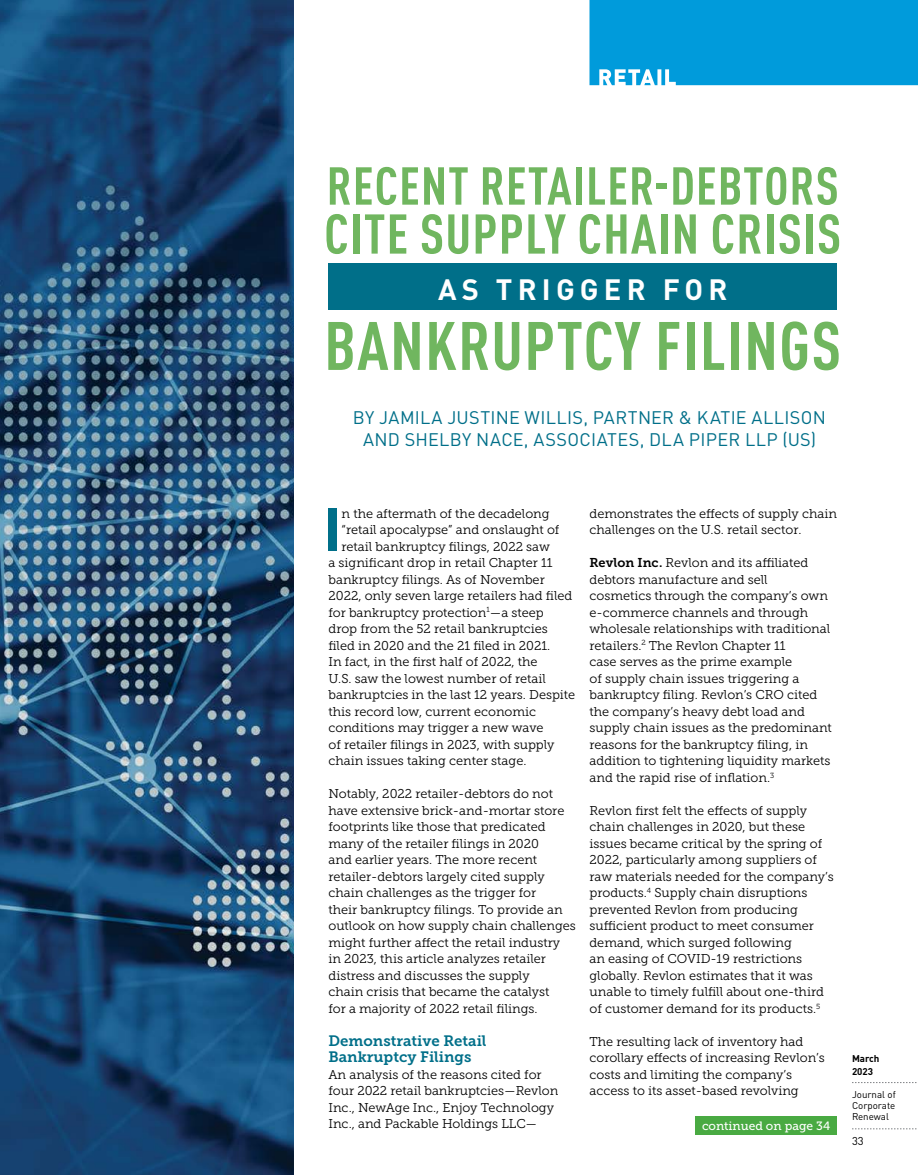
<style>
.page{position:relative;width:918px;height:1175px;background:#fff}
.page>*{position:absolute;margin:0;border:0;box-sizing:border-box;transform-origin:0 0}
.t1{font:700 condensed 67.35px "DINOT";letter-spacing:.02em;color:#70b65f}
.t2{font:700 59.1px "DINOT";color:#006f89}
.t3{font:700 condensed 55.05px "DINOT";letter-spacing:.02em;color:#70b65f}
.t4{font:700 condensed 52.5px "DINOT";letter-spacing:.02em;color:#70b65f}
.t5{font:700 29.1px "DINOT";letter-spacing:.18em;color:#fff}
.t6{font:18px/21.6px "DINOT";letter-spacing:.015em;color:#006f89;text-align:center}
.t7{font:15px/16.5px "Museo Slab 700";color:#006f89}
.t8{font:12.75px/16.5px "Museo Slab 300";color:#000}
.t9{font:12px "Museo Slab 500";color:#fff}
.t10{font:11.25px "DINOT";color:#000}
.t11{font:9.75px/11.2px "DINOT";color:#000;text-align:justify}
.t12{font:700 9.75px/12.8px "DINOT";color:#000}
.s1{font-family:"Museo Slab 700"}
</style>
<div class="page">
<svg style="left:852px;top:1082px;width:65px;height:1px"></svg>
<svg style="left:852px;top:1128px;width:65px;height:1px"></svg>
<img style="left:0;top:0;width:294px;height:1174px">
<div style="left:328px;top:264px;width:509px;height:46px;background:#006f89"></div>
<div style="left:695px;top:1115px;width:142px;height:19px;background:#49aa42"></div>
<div style="left:590px;top:0;width:328px;height:85px;background:#009bdb"></div>
<h3 class="t4" style="left:327px;top:154px;width:514px">RECENT RETAILER-DEBTORS</h3>
<h3 class="t3" style="left:324px;top:201px;width:519px">CITE SUPPLY CHAIN CRISIS</h3>
<h3 class="t5" style="left:438px;top:270px;width:291px">AS TRIGGER FOR</h3>
<h1 class="t1" style="left:324px;top:305px;width:518px">BANKRUPTCY FILINGS</h1>
<h3 class="t6" style="left:353px;top:406px;width:475px">BY JAMILA JUSTINE WILLIS, PARTNER &amp; KATIE ALLISON<br>AND SHELBY NACE, ASSOCIATES, DLA PIPER LLP (US)</h3>
<h2 class="t2" style="left:324px;top:490px;width:20px">I</h2>
<p class="t8" style="left:342px;top:505px;width:210px">n the aftermath of the decadelong</p>
<p class="t8" style="left:342px;top:521px;width:219px">“retail apocalypse” and onslaught of</p>
<p class="t8" style="left:342px;top:538px;width:210px">retail bankruptcy filings, 2022 saw</p>
<p class="t8" style="left:328px;top:554px;width:226px">a significant drop in retail Chapter 11</p>
<p class="t8" style="left:328px;top:571px;width:218px">bankruptcy filings. As of November</p>
<p class="t8" style="left:328px;top:587px;width:245px">2022, only seven large retailers had filed</p>
<p class="t8" style="left:328px;top:604px;width:217px">for bankruptcy protection<sup>1</sup>—a steep</p>
<p class="t8" style="left:328px;top:620px;width:221px">drop from the 52 retail bankruptcies</p>
<p class="t8" style="left:328px;top:637px;width:223px">filed in 2020 and the 21 filed in 2021.</p>
<p class="t8" style="left:328px;top:653px;width:211px">In fact, in the first half of 2022, the</p>
<p class="t8" style="left:328px;top:670px;width:219px">U.S. saw the lowest number of retail</p>
<p class="t8" style="left:328px;top:686px;width:248px">bankruptcies in the last 12 years. Despite</p>
<p class="t8" style="left:328px;top:703px;width:209px">this record low, current economic</p>
<p class="t8" style="left:328px;top:719px;width:217px">conditions may trigger a new wave</p>
<p class="t8" style="left:328px;top:736px;width:228px">of retailer filings in 2023, with supply</p>
<p class="t8" style="left:328px;top:752px;width:200px">chain issues taking center stage.</p>
<p class="t8" style="left:328px;top:785px;width:249px">Notably, 2022 retailer-debtors do not have extensive brick-and-mortar store footprints like those that predicated many of the retailer filings in 2020<br>and earlier years. The more recent retailer-debtors largely cited supply chain challenges as the trigger for<br>their bankruptcy filings. To provide an outlook on how supply chain challenges might further affect the retail industry<br>in 2023, this article analyzes retailer distress and discusses the supply<br>chain crisis that became the catalyst<br>for a majority of 2022 retail filings.</p>
<p class="t7" style="left:328px;top:1032px;width:160px">Demonstrative Retail<br>Bankruptcy Filings</p>
<p class="t8" style="left:328px;top:1066px;width:231px">An analysis of the reasons cited for four 2022 retail bankruptcies—Revlon Inc., NewAge Inc., Enjoy Technology Inc., and Packable Holdings LLC—</p>
<p class="t8" style="left:590px;top:505px;width:249px">demonstrates the effects of supply chain challenges on the U.S. retail sector.</p>
<p class="t8" style="left:589px;top:554px;width:244px"><span class="s1">Revlon Inc.</span> Revlon and its affiliated debtors manufacture and sell cosmetics through the company’s own e-commerce channels and through wholesale relationships with traditional retailers.<sup>2</sup> The Revlon Chapter 11<br>case serves as the prime example<br>of supply chain issues triggering a bankruptcy filing. Revlon’s CRO cited the company’s heavy debt load and supply chain issues as the predominant reasons for the bankruptcy filing, in addition to tightening liquidity markets and the rapid rise of inflation.<sup>3</sup></p>
<p class="t8" style="left:589px;top:802px;width:246px">Revlon first felt the effects of supply chain challenges in 2020, but these issues became critical by the spring of 2022, particularly among suppliers of raw materials needed for the company’s products.<sup>4</sup> Supply chain disruptions prevented Revlon from producing sufficient product to meet consumer demand, which surged following<br>an easing of COVID-19 restrictions globally. Revlon estimates that it was unable to timely fulfill about one-third of customer demand for its products.<sup>5</sup></p>
<p class="t8" style="left:590px;top:1033px;width:237px">The resulting lack of inventory had corollary effects of increasing Revlon’s costs and limiting the company’s access to its asset-based revolving</p>
<p class="t9" style="left:702px;top:1118px;width:130px">continued on page 34</p>
<p class="t12" style="left:852px;top:1051px;width:29px">March<br>2023</p>
<p class="t11" style="left:852px;top:1088px;width:45px">Journal of Corporate Renewal</p>
<p class="t10" style="left:852px;top:1134px;width:13px">33</p>
</div>
